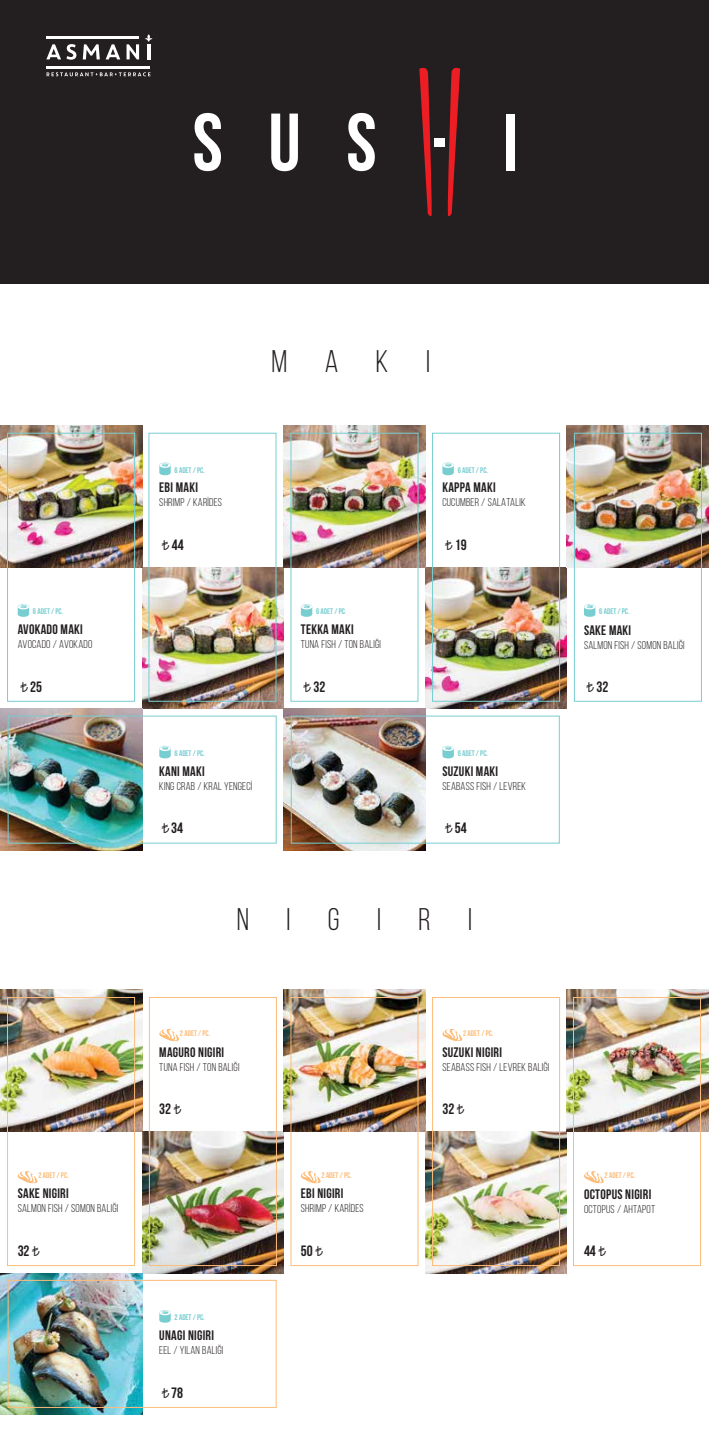
<style>
.page{position:relative;width:709px;height:1451px;background:#fff}
.page>*{position:absolute;margin:0;border:0;box-sizing:border-box;transform-origin:0 0}
.t1{font:31.25px "Bebas Neue";letter-spacing:1.2em;color:#231f20}
.t2{font:700 15px "Bebas Neue";color:#231f20}
.t3{font:700 13.75px "Bebas Neue";letter-spacing:.02em;color:#231f20}
.t4{font:11.25px "Bebas Neue";letter-spacing:.02em;color:#231f20}
.t5{font:700 8.12px "Bebas Neue";color:#78cdd1}
.t6{font:700 8.12px "Bebas Neue";color:#fcbd7b}
.s1{font-family:"Abaku TL Sym Sans";font-weight:400;font-size:12.5px}
</style>
<div class="page">
<svg style="left:18px;top:604px;width:11px;height:13px"></svg>
<svg style="left:301px;top:604px;width:11px;height:13px"></svg>
<svg style="left:584px;top:604px;width:11px;height:13px"></svg>
<svg style="left:442px;top:462px;width:12px;height:13px"></svg>
<img style="left:425px;top:567px;width:142px;height:141px">
<img style="left:142px;top:567px;width:142px;height:141px">
<img style="left:284px;top:425px;width:141px;height:142px">
<img style="left:567px;top:425px;width:142px;height:142px">
<img style="left:0;top:425px;width:142px;height:142px">
<svg style="left:159px;top:462px;width:12px;height:13px"></svg>
<img style="left:0;top:989px;width:142px;height:142px">
<img style="left:142px;top:1131px;width:142px;height:141px">
<img style="left:284px;top:989px;width:141px;height:142px">
<img style="left:425px;top:1131px;width:142px;height:141px">
<img style="left:567px;top:989px;width:142px;height:142px">
<svg style="left:159px;top:1028px;width:20px;height:13px"></svg>
<svg style="left:442px;top:1028px;width:20px;height:13px"></svg>
<svg style="left:17px;top:1170px;width:21px;height:13px"></svg>
<svg style="left:301px;top:1170px;width:20px;height:13px"></svg>
<svg style="left:584px;top:1170px;width:20px;height:13px"></svg>
<div style="left:0;top:0;width:709px;height:284px;background:#231f20"></div>
<svg style="left:46px;top:44px;width:30px;height:16px"></svg>
<svg style="left:83px;top:44px;width:17px;height:15px"></svg>
<svg style="left:106px;top:44px;width:14px;height:15px"></svg>
<svg style="left:126px;top:44px;width:13px;height:15px"></svg>
<hr style="left:147px;top:44px;width:3px;height:15px;background:#fff">
<hr style="left:46px;top:36px;width:93px;height:3px;background:#fff">
<hr style="left:46px;top:66px;width:104px;height:3px;background:#fff">
<svg style="left:145px;top:34px;width:8px;height:8px"></svg>
<svg style="left:47px;top:72px;width:103px;height:4px"></svg>
<svg style="left:447px;top:67px;width:13px;height:150px"></svg>
<svg style="left:419px;top:67px;width:13px;height:150px"></svg>
<svg style="left:194px;top:113px;width:27px;height:58px"></svg>
<svg style="left:271px;top:114px;width:27px;height:57px"></svg>
<svg style="left:348px;top:113px;width:27px;height:58px"></svg>
<div style="left:505px;top:114px;width:9px;height:56px;background:#fff"></div>
<div style="left:434px;top:138px;width:10px;height:8px;background:#fff"></div>
<svg style="left:442px;top:745px;width:12px;height:13px"></svg>
<img style="left:284px;top:708px;width:141px;height:142px">
<img style="left:0;top:708px;width:142px;height:142px">
<svg style="left:159px;top:745px;width:12px;height:13px"></svg>
<img style="left:0;top:1273px;width:142px;height:141px">
<svg style="left:159px;top:1310px;width:12px;height:12px"></svg>
<div style="left:7px;top:433px;width:128px;height:268px;border:1px solid #78cdd1"></div>
<div style="left:7px;top:997px;width:128px;height:268px;border:1px solid #fcbd7b"></div>
<div style="left:149px;top:997px;width:128px;height:268px;border:1px solid #fcbd7b"></div>
<div style="left:291px;top:997px;width:127px;height:268px;border:1px solid #fcbd7b"></div>
<div style="left:432px;top:997px;width:128px;height:268px;border:1px solid #fcbd7b"></div>
<div style="left:573px;top:997px;width:128px;height:268px;border:1px solid #fcbd7b"></div>
<div style="left:8px;top:715px;width:268px;height:128px;border:1px solid #78cdd1"></div>
<div style="left:8px;top:1279px;width:268px;height:128px;border:1px solid #fcbd7b"></div>
<div style="left:291px;top:715px;width:268px;height:128px;border:1px solid #78cdd1"></div>
<div style="left:149px;top:433px;width:127px;height:268px;border:1px solid #78cdd1"></div>
<div style="left:291px;top:433px;width:127px;height:268px;border:1px solid #78cdd1"></div>
<div style="left:432px;top:433px;width:128px;height:268px;border:1px solid #78cdd1"></div>
<div style="left:574px;top:433px;width:127px;height:268px;border:1px solid #78cdd1"></div>
<p class="t5" style="left:174px;top:465px;width:32px">6 ADET / PC.</p>
<p class="t3" style="left:159px;top:480px;width:40px">EBI MAKI</p>
<p class="t4" style="left:159px;top:496px;width:64px">SHRIMP / KARİDES</p>
<h2 class="t2" style="left:162px;top:536px;width:24px"><span class="s1">¨</span> 44</h2>
<h1 class="t1" style="left:271px;top:345px;width:160px">MAKI</h1>
<p class="t5" style="left:457px;top:465px;width:32px">6 ADET / PC.</p>
<p class="t3" style="left:442px;top:480px;width:55px">KAPPA MAKI</p>
<p class="t4" style="left:442px;top:496px;width:85px">CUCUMBER / SALATALIK</p>
<h2 class="t2" style="left:445px;top:536px;width:24px"><span class="s1">¨</span> 19</h2>
<p class="t5" style="left:33px;top:607px;width:32px">6 ADET / PC.</p>
<p class="t5" style="left:316px;top:607px;width:32px">6 ADET / PC.</p>
<p class="t5" style="left:599px;top:607px;width:32px">6 ADET / PC.</p>
<p class="t3" style="left:18px;top:621px;width:67px">AVOKADO MAKI</p>
<p class="t4" style="left:18px;top:638px;width:76px">AVOCADO / AVOKADo</p>
<h2 class="t2" style="left:20px;top:678px;width:24px"><span class="s1">¨</span> 25</h2>
<p class="t5" style="left:174px;top:748px;width:32px">6 ADET / PC.</p>
<p class="t3" style="left:159px;top:763px;width:47px">KANI MAKI</p>
<p class="t4" style="left:159px;top:779px;width:95px">KING CRAB / KRAL YENGECİ</p>
<h2 class="t2" style="left:162px;top:819px;width:23px"><span class="s1">¨</span> 34</h2>
<p class="t3" style="left:301px;top:621px;width:54px">TEKKA MAKI</p>
<p class="t4" style="left:301px;top:638px;width:82px">TUNA FISH / TON BALIĞI</p>
<h2 class="t2" style="left:303px;top:678px;width:24px"><span class="s1">¨</span> 32</h2>
<p class="t5" style="left:457px;top:748px;width:32px">6 ADET / PC.</p>
<p class="t3" style="left:442px;top:763px;width:57px">SUZUKI MAKI</p>
<p class="t4" style="left:442px;top:779px;width:85px">SEABASS FISH / LEVREK</p>
<h2 class="t2" style="left:445px;top:819px;width:24px"><span class="s1">¨</span> 54</h2>
<h1 class="t1" style="left:237px;top:902px;width:237px">NIGIRI</h1>
<p class="t3" style="left:584px;top:622px;width:49px">SAKE MAKI</p>
<p class="t4" style="left:584px;top:638px;width:102px">SALMON FISH / SOMON BALIĞI</p>
<h2 class="t2" style="left:586px;top:678px;width:24px"><span class="s1">¨</span> 32</h2>
<p class="t6" style="left:180px;top:1028px;width:32px">2 ADET / PC.</p>
<p class="t6" style="left:463px;top:1028px;width:32px">2 ADET / PC.</p>
<p class="t3" style="left:159px;top:1044px;width:66px">MAGURO NIGIRI</p>
<p class="t4" style="left:159px;top:1060px;width:82px">TUNA FISH / TON BALIĞI</p>
<h2 class="t2" style="left:159px;top:1100px;width:23px">32 <span class="s1">¨</span></h2>
<p class="t3" style="left:442px;top:1044px;width:61px">SUZUKI NIGIRI</p>
<p class="t4" style="left:442px;top:1060px;width:108px">SEABASS FISH / LEVREK BALIĞI</p>
<h2 class="t2" style="left:442px;top:1100px;width:23px">32 <span class="s1">¨</span></h2>
<p class="t6" style="left:38px;top:1170px;width:32px">2 ADET / PC.</p>
<p class="t6" style="left:321px;top:1170px;width:32px">2 ADET / PC.</p>
<p class="t6" style="left:604px;top:1170px;width:32px">2 ADET / PC.</p>
<p class="t3" style="left:18px;top:1185px;width:52px">SAKE NIGIRI</p>
<p class="t4" style="left:18px;top:1202px;width:102px">SALMON FISH / SOMON BALIĞI</p>
<h2 class="t2" style="left:18px;top:1242px;width:23px">32 <span class="s1">¨</span></h2>
<p class="t5" style="left:174px;top:1312px;width:32px">2 ADET / PC.</p>
<p class="t3" style="left:159px;top:1327px;width:56px">UNAGI NIGIRI</p>
<p class="t4" style="left:159px;top:1343px;width:66px">EEL / YILAN BALIĞI</p>
<h2 class="t2" style="left:162px;top:1383px;width:23px"><span class="s1">¨</span> 78</h2>
<p class="t3" style="left:301px;top:1185px;width:44px">EBI NIGIRI</p>
<p class="t4" style="left:301px;top:1202px;width:64px">SHRIMP / KARİDES</p>
<h2 class="t2" style="left:301px;top:1242px;width:23px">50 <span class="s1">¨</span></h2>
<p class="t3" style="left:584px;top:1186px;width:69px">OCTOPUS NIGIRI</p>
<p class="t4" style="left:584px;top:1202px;width:73px">OCTOPUS / AHTAPOT</p>
<h2 class="t2" style="left:584px;top:1242px;width:23px">44 <span class="s1">¨</span></h2>
</div>
